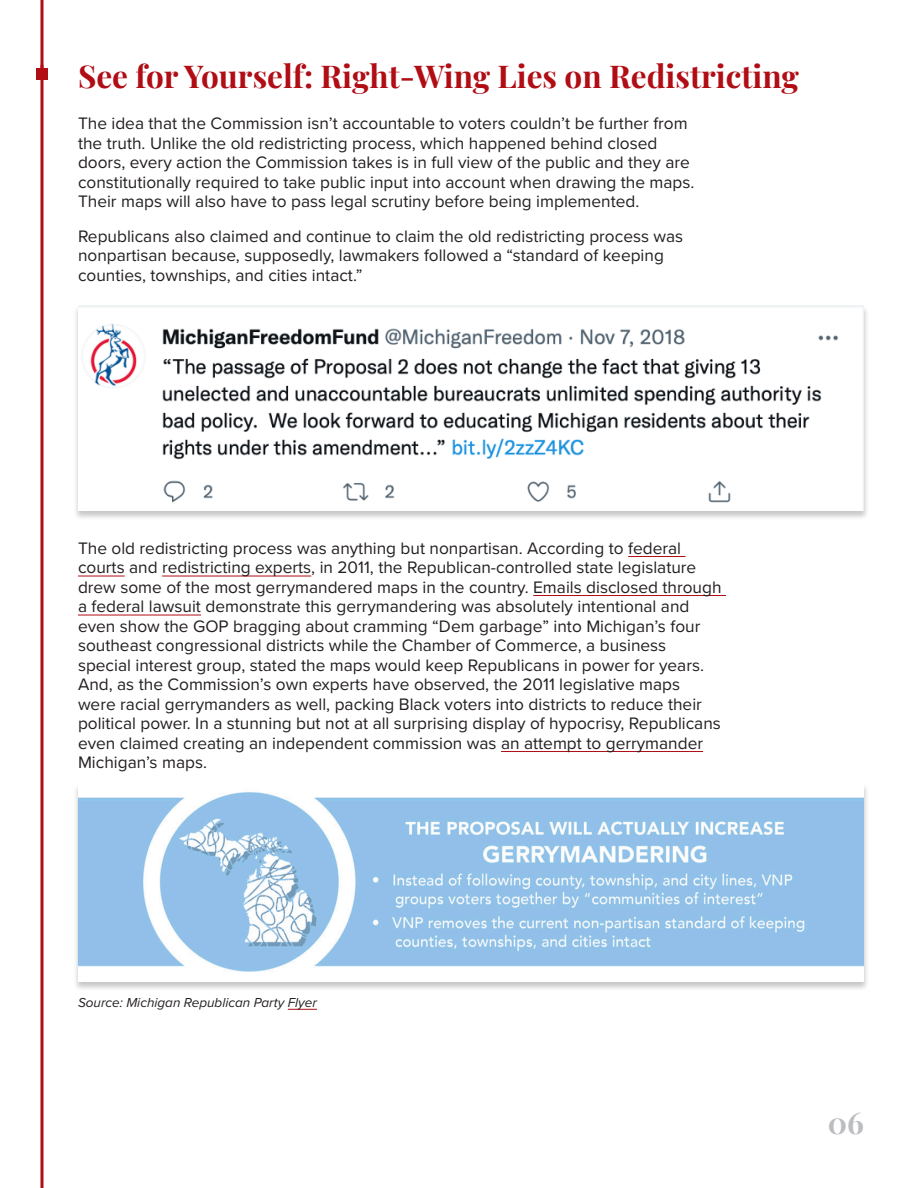
<style>
.page{position:relative;width:918px;height:1188px;background:#fff}
.page>*{position:absolute;margin:0;border:0;box-sizing:border-box;transform-origin:0 0}
.t1{font:700 31.5px "Playfair Display";color:#b00d15}
.t2{font:700 30px "Playfair Display";color:#bcbdc0}
.t3{font:17.25px/19.5px "Proxima Nova";color:#231f20}
.t4{font:italic 13.5px "Proxima Nova";color:#231f20}
</style>
<div class="page">
<hr style="left:628px;top:556px;width:58px;height:1px;background:#b00d15">
<hr style="left:78px;top:576px;width:47px;height:1px;background:#b00d15">
<hr style="left:162px;top:576px;width:149px;height:1px;background:#b00d15">
<hr style="left:533px;top:595px;width:193px;height:1px;background:#b00d15">
<hr style="left:78px;top:615px;width:123px;height:1px;background:#b00d15">
<hr style="left:501px;top:751px;width:202px;height:1px;background:#b00d15">
<hr style="left:40px;top:0;width:3px;height:74px;background:#b00d15">
<div style="left:36px;top:68px;width:12px;height:12px;background:#b00d15"></div>
<hr style="left:40px;top:65px;width:3px;height:1123px;background:#b00d15">
<div style="left:73px;top:784px;width:796px;height:207px;background:#231f20;opacity:.25"></div>
<img style="left:78px;top:784px;width:786px;height:198px">
<svg style="left:288px;top:1009px;width:29px;height:1px"></svg>
<div style="left:73px;top:305px;width:796px;height:215px;background:#231f20;opacity:.25"></div>
<img style="left:78px;top:306px;width:786px;height:204px">
<p class="t1" style="left:78px;top:51px;width:722px">See for Yourself: Right-Wing Lies on Redistricting</p>
<p class="t3" style="left:78px;top:113px;width:618px">The idea that the Commission isn’t accountable to voters couldn’t be further from the truth. Unlike the old redistricting process, which happened behind closed doors, every action the Commission takes is in full view of the public and they are constitutionally required to take public input into account when drawing the maps.<br>Their maps will also have to pass legal scrutiny before being implemented.</p>
<p class="t3" style="left:78px;top:226px;width:607px">Republicans also claimed and continue to claim the old redistricting process was nonpartisan because, supposedly, lawmakers followed a “standard of keeping counties, townships, and cities intact.”</p>
<p class="t3" style="left:78px;top:538px;width:645px">The old redistricting process was anything but nonpartisan. According to federal courts and redistricting experts, in 2011, the Republican-controlled state legislature drew some of the most gerrymandered maps in the country. Emails disclosed through a federal lawsuit demonstrate this gerrymandering was absolutely intentional and even show the GOP bragging about cramming “Dem garbage” into Michigan’s four southeast congressional districts while the Chamber of Commerce, a business special interest group, stated the maps would keep Republicans in power for years.<br>And, as the Commission’s own experts have observed, the 2011 legislative maps were racial gerrymanders as well, packing Black voters into districts to reduce their political power. In a stunning but not at all surprising display of hypocrisy, Republicans even claimed creating an independent commission was an attempt to gerrymander Michigan’s maps.</p>
<p class="t4" style="left:78px;top:993px;width:240px">Source: Michigan Republican Party Flyer</p>
<p class="t2" style="left:828px;top:1099px;width:38px">06</p>
</div>
